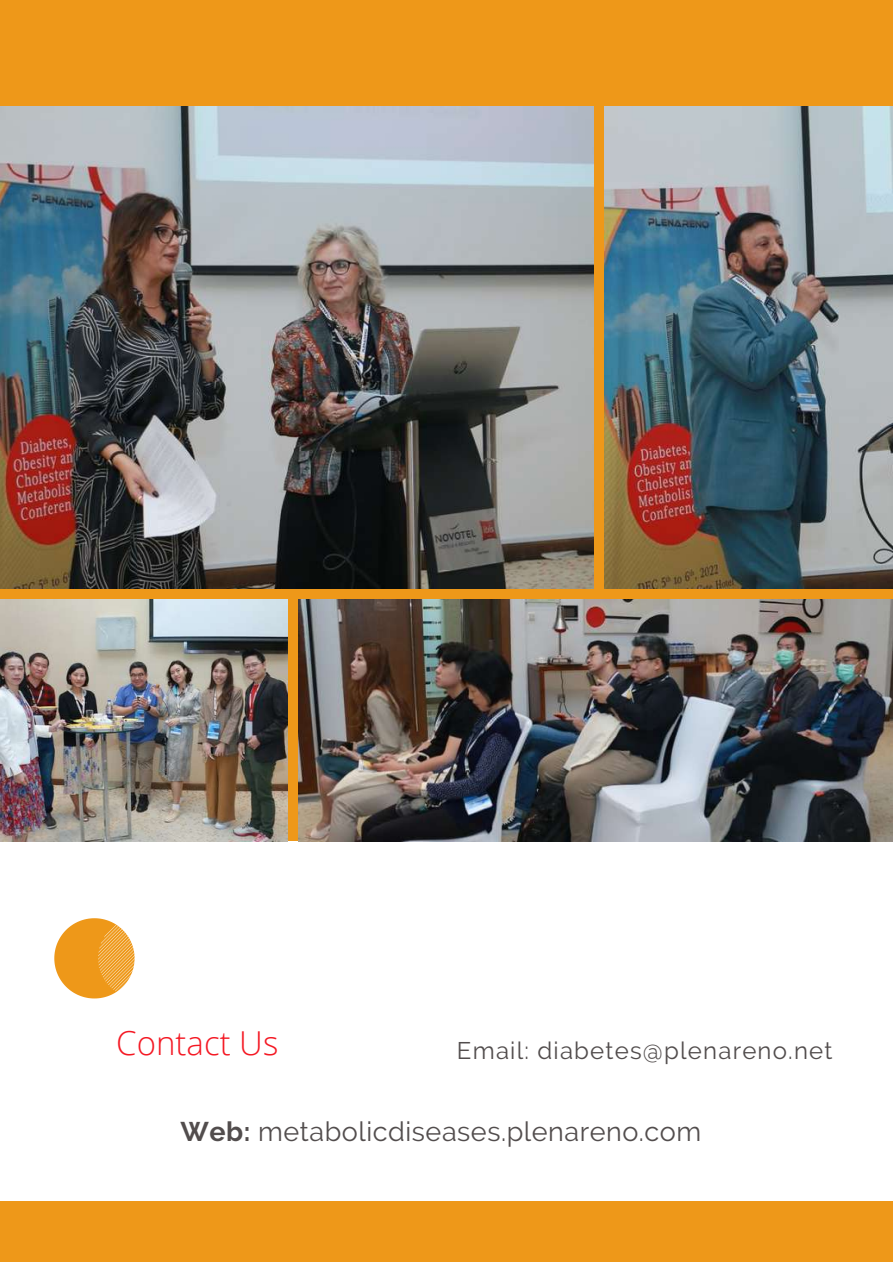
<style>
.page{position:relative;width:893px;height:1264px;background:#fff}
.page>*{position:absolute;margin:0;border:0;box-sizing:border-box;transform-origin:0 0}
.t1{font:300 33px "Open Sans";color:#f41823}
.t2{font:27px "Raleway";letter-spacing:.02em;color:#524d4d}
.t3{font:24px "Raleway";letter-spacing:.05em;color:#524d4d}
.s1{font-weight:700}
</style>
<div class="page">
<svg style="left:54px;top:918px;width:81px;height:80px"></svg>
<div style="left:0;top:0;width:892px;height:840px;background:#ee9819"></div>
<img style="left:0;top:107px;width:593px;height:481px">
<img style="left:604px;top:107px;width:288px;height:481px">
<img style="left:0;top:599px;width:287px;height:242px">
<img style="left:299px;top:599px;width:593px;height:242px">
<div style="left:0;top:1201px;width:892px;height:60px;background:#ee9819"></div>
<p class="t1" style="left:116px;top:1019px;width:164px">Contact Us</p>
<p class="t3" style="left:457px;top:1036px;width:377px">Email: diabetes@plenareno.net</p>
<p class="t2" style="left:181px;top:1115px;width:522px"><span class="s1">Web:</span> metabolicdiseases.plenareno.com</p>
</div>
